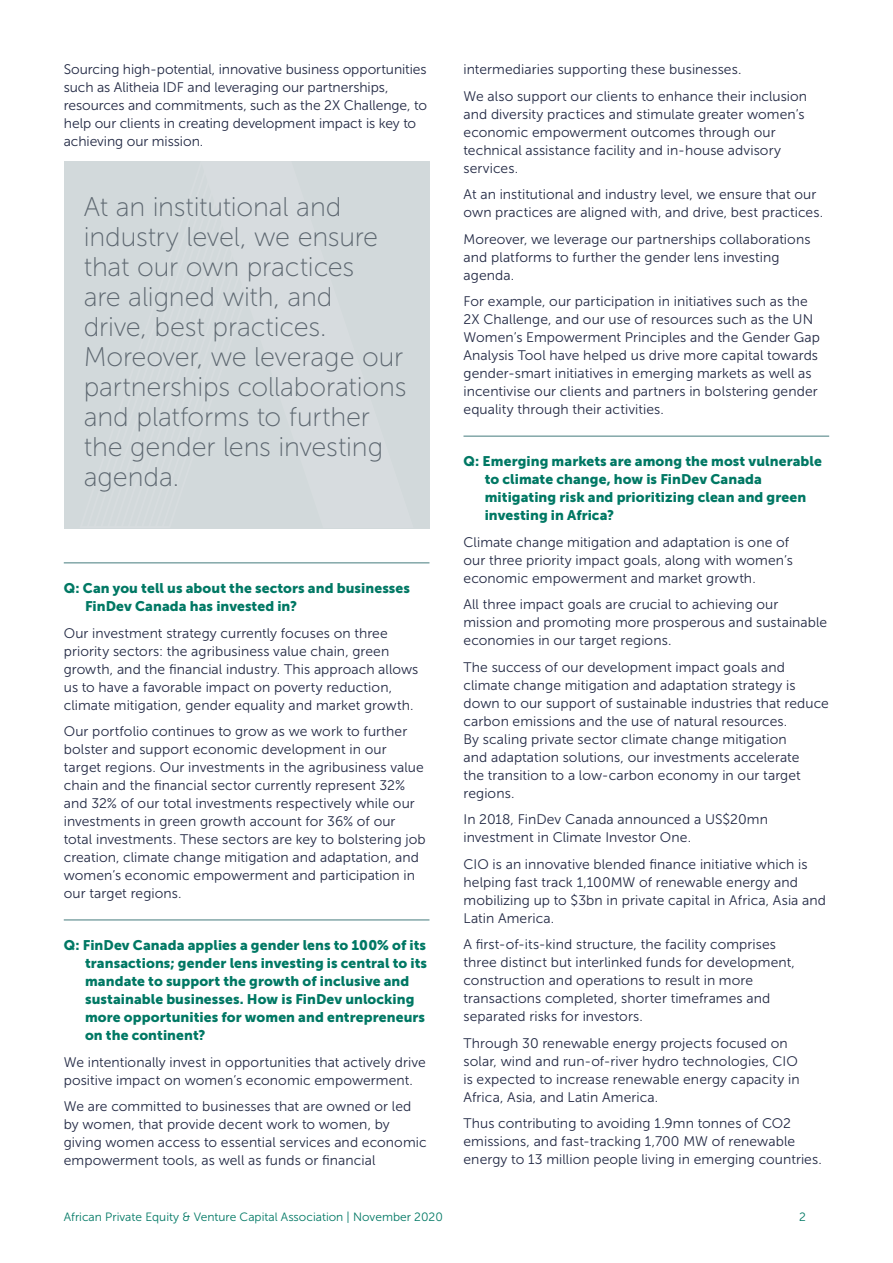
<style>
.page{position:relative;width:893px;height:1263px;background:#fff}
.page>*{position:absolute;margin:0;border:0;box-sizing:border-box;transform-origin:0 0}
.t1{font:27px/30px "Museo Sans 100";letter-spacing:-.005em;color:#5d6770}
.t2{font:13.8px/18px "Museo Sans 300";letter-spacing:.005em;color:#222944}
.t3{font:13.8px/18px "Museo Sans 900";letter-spacing:.005em;color:#007864}
.t4{font:12px "Museo Sans 300";color:#007864}
</style>
<div class="page">
<hr style="left:64px;top:562px;width:365px;height:1px;background:#457b7d">
<hr style="left:64px;top:919px;width:365px;height:1px;background:#457b7d">
<div style="left:64px;top:161px;width:365px;height:367px;background:#d2d9db"></div>
<hr style="left:463px;top:436px;width:366px;height:1px;background:#457b7d">
<p class="t2" style="left:64px;top:61px;width:365px">Sourcing high-potential, innovative business opportunities such as Alitheia IDF and leveraging our partnerships, resources and commitments, such as the 2X Challenge, to help our clients in creating development impact is key to achieving our mission.</p>
<h1 class="t1" style="left:84px;top:192px;width:324px">At an institutional and industry level, we ensure that our own practices<br>are aligned with, and<br>drive, best practices.<br>Moreover, we leverage our partnerships collaborations and platforms to further the gender lens investing agenda.</h1>
<p class="t3" style="left:85px;top:579px;width:327px;text-indent:-21px">Q: Can you tell us about the sectors and businesses<br>FinDev Canada has invested in?</p>
<p class="t2" style="left:64px;top:624px;width:356px">Our investment strategy currently focuses on three priority sectors: the agribusiness value chain, green growth, and the financial industry. This approach allows us to have a favorable impact on poverty reduction, climate mitigation, gender equality and market growth.</p>
<p class="t2" style="left:64px;top:722px;width:363px">Our portfolio continues to grow as we work to further bolster and support economic development in our target regions. Our investments in the agribusiness value chain and the financial sector currently represent 32% and 32% of our total investments respectively while our investments in green growth account for 36% of our total investments. These sectors are key to bolstering job creation, climate change mitigation and adaptation, and women’s economic empowerment and participation in our target regions.</p>
<p class="t3" style="left:85px;top:936px;width:344px;text-indent:-21px">Q: FinDev Canada applies a gender lens to 100% of its transactions; gender lens investing is central to its mandate to support the growth of inclusive and sustainable businesses. How is FinDev unlocking more opportunities for women and entrepreneurs on the continent?</p>
<p class="t2" style="left:64px;top:1053px;width:363px">We intentionally invest in opportunities that actively drive positive impact on women’s economic empowerment.</p>
<p class="t2" style="left:64px;top:1097px;width:364px">We are committed to businesses that are owned or led by women, that provide decent work to women, by giving women access to essential services and economic empowerment tools, as well as funds or financial</p>
<p class="t2" style="left:463px;top:56px;width:345px;line-height:26.5px">intermediaries supporting these businesses.<br>We also support our clients to enhance their inclusion</p>
<p class="t2" style="left:463px;top:105px;width:342px">and diversity practices and stimulate greater women’s economic empowerment outcomes through our technical assistance facility and in-house advisory services.</p>
<p class="t2" style="left:463px;top:186px;width:361px">At an institutional and industry level, we ensure that our own practices are aligned with, and drive, best practices.</p>
<p class="t2" style="left:463px;top:230px;width:348px">Moreover, we leverage our partnerships collaborations and platforms to further the gender lens investing agenda.</p>
<p class="t2" style="left:463px;top:293px;width:358px">For example, our participation in initiatives such as the 2X Challenge, and our use of resources such as the UN Women’s Empowerment Principles and the Gender Gap Analysis Tool have helped us drive more capital towards gender-smart initiatives in emerging markets as well as incentivise our clients and partners in bolstering gender equality through their activities.</p>
<p class="t3" style="left:485px;top:452px;width:339px;text-indent:-21px">Q: Emerging markets are among the most vulnerable to climate change, how is FinDev Canada mitigating risk and prioritizing clean and green investing in Africa?</p>
<p class="t2" style="left:463px;top:533px;width:331px">Climate change mitigation and adaptation is one of our three priority impact goals, along with women’s economic empowerment and market growth.</p>
<p class="t2" style="left:463px;top:595px;width:365px">All three impact goals are crucial to achieving our mission and promoting more prosperous and sustainable economies in our target regions.</p>
<p class="t2" style="left:463px;top:658px;width:367px">The success of our development impact goals and climate change mitigation and adaptation strategy is down to our support of sustainable industries that reduce carbon emissions and the use of natural resources.<br>By scaling private sector climate change mitigation<br>and adaptation solutions, our investments accelerate<br>the transition to a low-carbon economy in our target regions.</p>
<p class="t2" style="left:463px;top:810px;width:306px">In 2018, FinDev Canada announced a US$20mn investment in Climate Investor One.</p>
<p class="t2" style="left:463px;top:855px;width:364px">CIO is an innovative blended finance initiative which is helping fast track 1,100MW of renewable energy and mobilizing up to $3bn in private capital in Africa, Asia and Latin America.</p>
<p class="t2" style="left:463px;top:935px;width:333px">A first-of-its-kind structure, the facility comprises three distinct but interlinked funds for development, construction and operations to result in more transactions completed, shorter timeframes and separated risks for investors.</p>
<p class="t2" style="left:463px;top:1034px;width:338px">Through 30 renewable energy projects focused on solar, wind and run-of-river hydro technologies, CIO is expected to increase renewable energy capacity in Africa, Asia, and Latin America.</p>
<p class="t2" style="left:463px;top:1114px;width:360px">Thus contributing to avoiding 1.9mn tonnes of CO2 emissions, and fast-tracking 1,700 MW of renewable energy to 13 million people living in emerging countries.</p>
<p class="t4" style="left:64px;top:1210px;width:381px">African Private Equity &amp; Venture Capital Association | November 2020</p>
<p class="t4" style="left:799px;top:1210px;width:8px">2</p>
</div>
